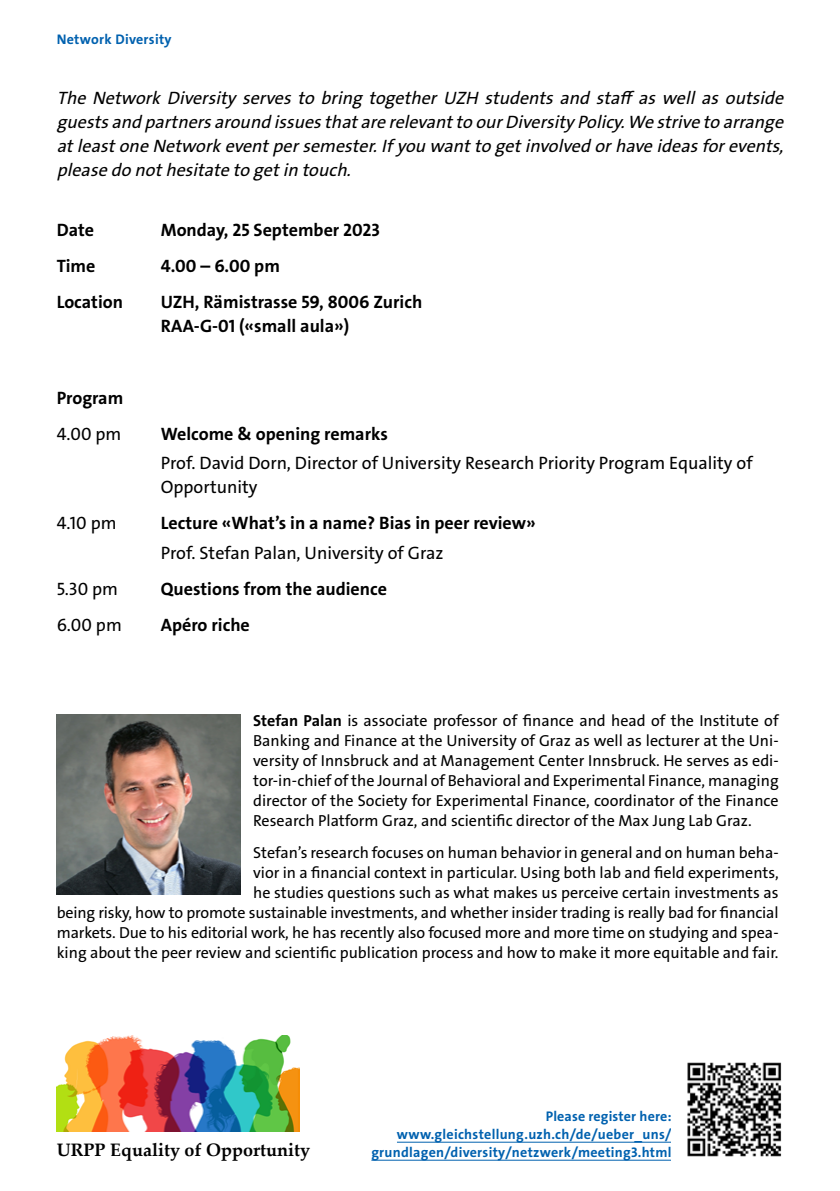
<style>
.page{position:relative;width:840px;height:1191px;background:#fff}
.page>*{position:absolute;margin:0;border:0;box-sizing:border-box;transform-origin:0 0}
.t1{font:italic 18px/24px "The Sans LP5 Plain";color:#000;text-align:justify}
.t2{font:18px/24px "The Sans LP7 Bld";color:#000}
.t3{font:18px/24px "The Sans LP5 Plain";color:#000}
.t4{font:700 18px "Palatino Linotype";color:#000}
.t5{font:16px/20px "The Sans LP5 Plain";color:#000;text-align:justify}
.t6{font:14px/18px "The Sans LP7 Bld";letter-spacing:.02em;color:#0061af;text-align:right}
.s1{font-family:"The Sans LP7 Bld"}
</style>
<div class="page">
<hr style="left:397px;top:1141px;width:274px;height:1px;background:#0061af">
<hr style="left:371px;top:1159px;width:300px;height:1px;background:#0061af">
<img style="left:57px;top:714px;width:184px;height:180px">
<img style="left:687px;top:1062px;width:95px;height:95px">
<img style="left:57px;top:1035px;width:242px;height:96px">
<p class="t6" style="left:57px;top:31px;width:116px">Network Diversity</p>
<p class="t1" style="left:57px;top:86px;width:732px">The Network Diversity serves to bring together UZH students and staff as well as outside guestsand partnersaround issuesthatarerelevantto ourDiversity Policy.Westriveto arrange atleastoneNetworkeventpersemester.Ifyou wantto getinvolved orhaveideasforevents, pleasedo nothesitateto getin touch.</p>
<p class="t2" style="left:57px;top:218px;width:39px">Date</p>
<p class="t2" style="left:161px;top:218px;width:220px">Monday, 25 September 2023</p>
<p class="t2" style="left:57px;top:254px;width:40px">Time</p>
<p class="t2" style="left:161px;top:254px;width:121px">4.00 – 6.00 pm</p>
<p class="t2" style="left:57px;top:290px;width:68px">Location</p>
<p class="t2" style="left:161px;top:290px;width:263px">UZH, Rämistrasse 59, 8006 Zurich<br>RAA-G-01 («small aula»)</p>
<p class="t2" style="left:57px;top:385px;width:68px">Program</p>
<p class="t3" style="left:57px;top:421px;width:66px">4.00 pm</p>
<p class="t2" style="left:161px;top:421px;width:228px">Welcome &amp; opening remarks</p>
<p class="t3" style="left:161px;top:451px;width:593px">Prof. David Dorn, Director of University Research Priority Program Equality of<br>Opportunity</p>
<p class="t3" style="left:57px;top:511px;width:61px">4.10 pm</p>
<p class="t2" style="left:161px;top:511px;width:376px">Lecture «What’s in a name? Bias in peer review»</p>
<p class="t3" style="left:161px;top:541px;width:284px">Prof. Stefan Palan, University of Graz</p>
<p class="t3" style="left:57px;top:577px;width:63px">5.30 pm</p>
<p class="t2" style="left:161px;top:577px;width:228px">Questions from the audience</p>
<p class="t3" style="left:57px;top:613px;width:67px">6.00 pm</p>
<p class="t2" style="left:161px;top:613px;width:91px">Apéro riche</p>
<p class="t5" style="left:253px;top:711px;width:527px"><span class="s1">Stefan Palan</span> is associate professor of finance and head of the Institute of Banking and Finance at the University of Graz as well as lecturer at the Uni&shy;versity of Innsbruck and at Management Center Innsbruck. He serves as edi&shy;tor-in-chief of the Journal of Behavioral and Experimental Finance, managing director of the Society for Experimental Finance, coordinator of the Finance Research Platform Graz, and scientific director of the Max Jung Lab Graz.</p>
<p class="t5" style="left:57px;top:842px;width:723px;text-align:right">Stefan’s research focuses on human behavior in general and on human beha-<br>vior in a financial context in particular. Using both lab and field experiments,<br>he studies questions such as what makes us perceive certain investments as<br>being risky, how to promote sustainable investments, and whether insider trading is really bad for financial markets. Due to his editorial work, he has recently also focused more and more time on studying and spea&shy;king about the peer review and scientific publication process and how to make it more equitable and fair.</p>
<p class="t4" style="left:57px;top:1137px;width:255px">URPP Equality of Opportunity</p>
<p class="t6" style="left:371px;top:1107px;width:301px">Please register here: www.gleichstellung.uzh.ch/de/ueber_uns/ grundlagen/diversity/netzwerk/meeting3.html</p>
</div>
